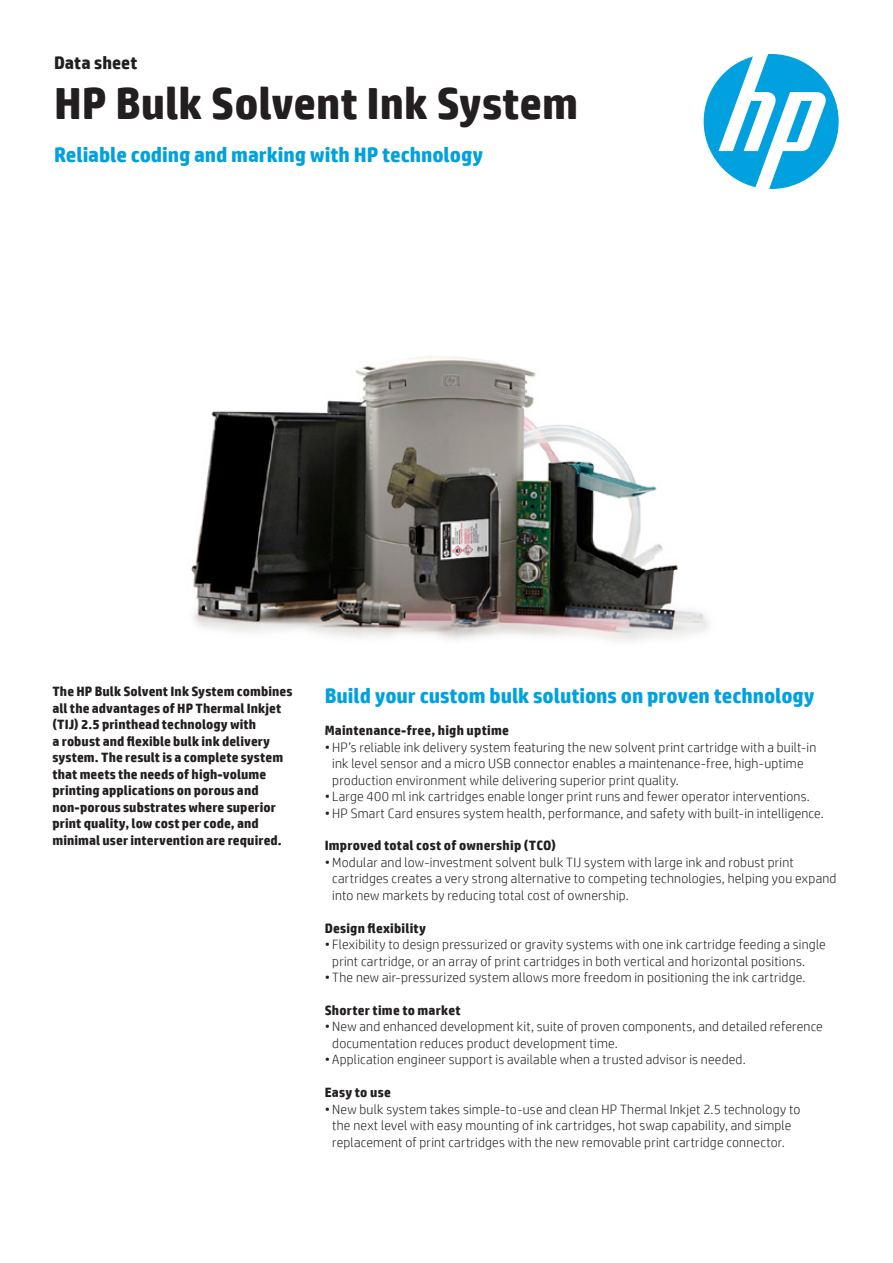
<style>
.page{position:relative;width:893px;height:1263px;background:#fff}
.page>*{position:absolute;margin:0;border:0;box-sizing:border-box;transform-origin:0 0}
.t1{font:700 45px "HP Simplified";color:#231f20}
.t2{font:700 21px "HP Simplified";letter-spacing:-.005em;color:#00a1de}
.t3{font:700 18px "HP Simplified";color:#231f20}
.t4{font:300 13.5px/16.5px "HP Simplified";letter-spacing:.015em;color:#231f20}
.t5{font:700 13.5px/16.5px "HP Simplified";letter-spacing:.005em;color:#231f20}
</style>
<div class="page">
<svg style="left:704px;top:54px;width:135px;height:135px"></svg>
<img style="left:191px;top:356px;width:517px;height:285px">
<h3 class="t3" style="left:54px;top:52px;width:85px">Data sheet</h3>
<h1 class="t1" style="left:54px;top:77px;width:526px">HP Bulk Solvent Ink System</h1>
<h2 class="t2" style="left:54px;top:143px;width:431px">Reliable coding and marking with HP technology</h2>
<p class="t5" style="left:52px;top:683px;width:242px">The HP Bulk Solvent Ink System combines all the advantages of HP Thermal Inkjet (TIJ) 2.5 printhead technology with<br>a robust and flexible bulk ink delivery system. The result is a complete system that meets the needs of high-volume printing applications on porous and non-porous substrates where superior print quality, low cost per code, and minimal user intervention are required.</p>
<h2 class="t2" style="left:325px;top:683px;width:492px">Build your custom bulk solutions on proven technology</h2>
<p class="t5" style="left:325px;top:722px;width:186px">Maintenance-free, high uptime</p>
<p class="t4" style="left:332px;top:739px;width:486px;text-indent:-8px">• HP’s reliable ink delivery system featuring the new solvent print cartridge with a built-in ink level sensor and a micro USB connector enables a maintenance-free, high-uptime production environment while delivering superior print quality.</p>
<p class="t4" style="left:325px;top:788px;width:487px">• Large 400 ml ink cartridges enable longer print runs and fewer operator interventions.</p>
<p class="t4" style="left:325px;top:805px;width:501px">• HP Smart Card ensures system health, performance, and safety with built-in intelligence.</p>
<p class="t5" style="left:325px;top:837px;width:233px">Improved total cost of ownership (TCO)</p>
<p class="t4" style="left:332px;top:854px;width:506px;text-indent:-8px">•Modular and low-investment solvent bulk TIJ system with large ink and robust print cartridges creates a very strong alternative to competing technologies, helping you expand into new markets by reducing total cost of ownership.</p>
<p class="t5" style="left:325px;top:919px;width:103px">Design flexibility</p>
<p class="t4" style="left:332px;top:936px;width:495px;text-indent:-8px">• Flexibility to design pressurized or gravity systems with one ink cartridge feeding a single print cartridge, or an array of print cartridges in both vertical and horizontal positions.</p>
<p class="t4" style="left:325px;top:969px;width:482px">• The new air-pressurized system allows more freedom in positioning the ink cartridge.</p>
<p class="t5" style="left:325px;top:1002px;width:138px">Shorter time to market</p>
<p class="t4" style="left:332px;top:1018px;width:492px;text-indent:-8px">• New and enhanced development kit, suite of proven components, and detailed reference documentation reduces product development time.</p>
<p class="t4" style="left:325px;top:1051px;width:423px">• Application engineer support is available when a trusted advisor is needed.</p>
<p class="t5" style="left:325px;top:1084px;width:68px">Easy to use</p>
<p class="t4" style="left:325px;top:1100px;width:477px;text-align:center">• New bulk system takes simple-to-use and clean HP Thermal Inkjet 2.5 technology to the next level with easy mounting of ink cartridges, hot swap capability, and simple replacement of print cartridges with the new removable print cartridge connector.</p>
</div>
